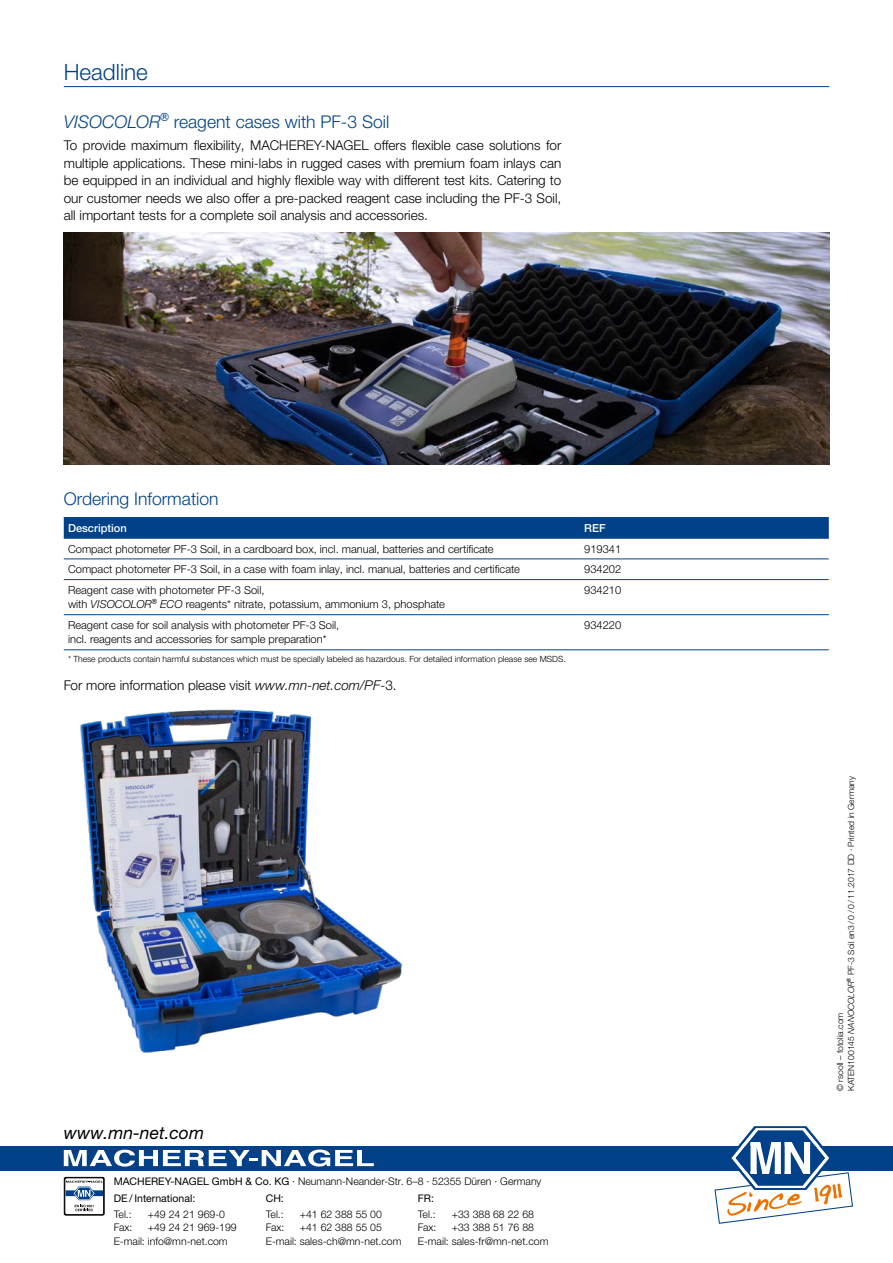
<style>
.page{position:relative;width:893px;height:1263px;background:#fff}
.page>*{position:absolute;margin:0;border:0;box-sizing:border-box;transform-origin:0 0}
.t1{font:300 22.5px "Helvetica Neue LTW1 G";color:#004189}
.t2{font:300 17.55px "Helvetica Neue LTW1 G";color:#004189}
.t3{font:italic 17.55px "Helvetica Neue LTW1 G";color:#000}
.t4{font:300 13.5px/17.5px "Helvetica Neue LTW1 G";color:#000;text-align:justify}
.t5{font:300 11.1px/14.4px "Helvetica Neue LTW1 G";color:#000}
.t6{font:500 11.1px "Helvetica Neue LTW1 G";color:#fff}
.t7{font:300 10.5px/13.6px "Helvetica Neue LTW1 G";color:#000}
.t8{font:10.5px "Helvetica Neue LTW1 G";color:#000}
.t9{font:300 8.55px/11.1px "Helvetica Neue LTW1 G";color:#000}
.s1{font-style:italic}
.s2{font-weight:400}
</style>
<div class="page">
<hr style="left:64px;top:86px;width:765px;height:1px;background:#004189">
<div style="left:0;top:1146px;width:893px;height:24px;background:#004189"></div>
<svg style="left:64px;top:1149px;width:310px;height:17px"></svg>
<svg style="left:714px;top:1126px;width:139px;height:98px"></svg>
<div style="left:64px;top:1177px;width:41px;height:38px;background:#0c0c0c;border-radius:2px"></div>
<svg style="left:65px;top:1178px;width:39px;height:36px"></svg>
<div style="left:65px;top:1178px;width:39px;height:37px;border:1px solid #000;border-radius:2px"></div>
<svg style="left:66px;top:1181px;width:37px;height:30px"></svg>
<img style="left:64px;top:233px;width:765px;height:232px">
<div style="left:64px;top:518px;width:765px;height:20px;background:#004189"></div>
<hr style="left:64px;top:559px;width:516px;height:1px;background:#004189">
<hr style="left:580px;top:559px;width:249px;height:1px;background:#004189">
<hr style="left:64px;top:579px;width:516px;height:1px;background:#004189">
<hr style="left:580px;top:579px;width:249px;height:1px;background:#004189">
<hr style="left:64px;top:614px;width:516px;height:1px;background:#004189">
<hr style="left:580px;top:614px;width:249px;height:1px;background:#004189">
<hr style="left:64px;top:517px;width:516px;height:1px;background:#004189">
<hr style="left:580px;top:517px;width:249px;height:1px;background:#004189">
<hr style="left:64px;top:538px;width:516px;height:1px;background:#004189">
<hr style="left:580px;top:538px;width:249px;height:1px;background:#004189">
<hr style="left:64px;top:649px;width:516px;height:1px;background:#004189">
<hr style="left:580px;top:649px;width:249px;height:1px;background:#004189">
<img style="left:80px;top:709px;width:323px;height:344px">
<h1 class="t1" style="left:64px;top:58px;width:86px">Headline</h1>
<p class="t2" style="left:64px;top:111px;width:327px"><span class="s1">VISOCOLOR</span><sup>®</sup> reagent cases with PF-3 Soil</p>
<p class="t4" style="left:64px;top:137px;width:499px">To provide maximum flexibility, MACHEREY-NAGEL offers flexible case solutions for multiple applications. These mini-labs in rugged cases with premium foam inlays can be equipped in an individual and highly flexible way with different test kits. Catering to our customer needs we also offer a pre-packed reagent case including the PF-3 Soil, all important tests for a complete soil analysis and accessories.</p>
<p class="t2" style="left:64px;top:488px;width:156px">Ordering Information</p>
<p class="t6" style="left:68px;top:521px;width:60px">Description</p>
<p class="t6" style="left:584px;top:521px;width:23px">REF</p>
<p class="t5" style="left:68px;top:541px;width:427px">Compact photometer PF-3 Soil, in a cardboard box, incl. manual, batteries and certificate</p>
<p class="t5" style="left:584px;top:541px;width:39px">919341</p>
<p class="t5" style="left:68px;top:562px;width:453px">Compact photometer PF-3 Soil, in a case with foam inlay, incl. manual, batteries and certificate</p>
<p class="t5" style="left:584px;top:562px;width:39px">934202</p>
<p class="t5" style="left:68px;top:583px;width:379px">Reagent case with photometer PF-3 Soil,<br>with <span class="s1">VISOCOLOR</span><sup>®</sup> <span class="s1">ECO</span> reagents* nitrate, potassium, ammonium 3, phosphate</p>
<p class="t5" style="left:584px;top:583px;width:39px">934210</p>
<p class="t5" style="left:68px;top:618px;width:273px">Reagent case for soil analysis with photometer PF-3 Soil, incl. reagents and accessories for sample preparation*</p>
<p class="t5" style="left:584px;top:618px;width:39px">934220</p>
<p class="t9" style="left:68px;top:654px;width:499px">* These products contain harmful substances which must be specially labeled as hazardous. For detailed information please see MSDS.</p>
<p class="t4" style="left:64px;top:677px;width:334px">For more information please visit <span class="s1">www.mn-net.com/PF</span>-3.</p>
<p class="t3" style="left:64px;top:1121px;width:142px">www.mn-net.com</p>
<p class="t7" style="left:114px;top:1174px;width:429px"><span class="s2">MACHEREY-NAGEL GmbH &amp; Co. KG</span> · Neumann-Neander-Str. 6–8 · 52355 Düren · Germany</p>
<p class="t8" style="left:114px;top:1192px;width:83px">DE / International:</p>
<p class="t7" style="left:114px;top:1207px;width:20px">Tel.:</p>
<p class="t7" style="left:148px;top:1207px;width:79px">+49 24 21 969-0</p>
<p class="t7" style="left:114px;top:1221px;width:20px">Fax:</p>
<p class="t7" style="left:114px;top:1221px;width:125px;text-indent:34px">+49 24 21 969-199<br>E-mail: info@mn-net.com</p>
<p class="t8" style="left:266px;top:1192px;width:20px">CH:</p>
<p class="t7" style="left:266px;top:1207px;width:20px">Tel.:</p>
<p class="t7" style="left:300px;top:1207px;width:84px">+41 62 388 55 00</p>
<p class="t7" style="left:266px;top:1221px;width:20px">Fax:</p>
<p class="t7" style="left:266px;top:1221px;width:137px;text-indent:34px">+41 62 388 55 05<br>E-mail: sales-ch@mn-net.com</p>
<p class="t8" style="left:418px;top:1192px;width:18px">FR:</p>
<p class="t7" style="left:418px;top:1207px;width:20px">Tel.:</p>
<p class="t7" style="left:452px;top:1207px;width:84px">+33 388 68 22 68</p>
<p class="t7" style="left:418px;top:1221px;width:20px">Fax:</p>
<p class="t7" style="left:418px;top:1221px;width:132px;text-indent:34px">+33 388 51 76 88<br>E-mail: sales-fr@mn-net.com</p>
<p class="t9" style="left:834px;top:1091px;width:316px;rotate:-90deg">© rsooll – fotolia.com<br>KATEN100145 <span class="s1">NANOCOLOR</span><sup>®</sup> PF-3 Soil en3 / 0 / 0 / 11.2017 DD · Printed in Germany</p>
</div>
